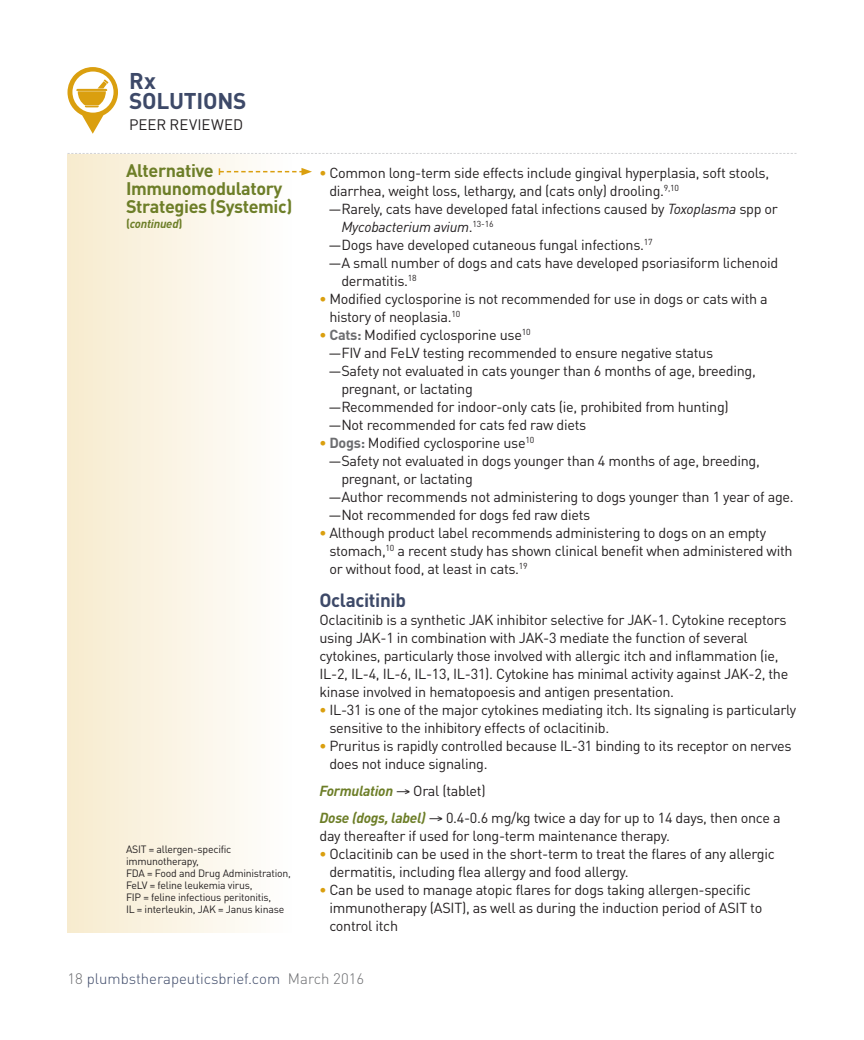
<style>
.page{position:relative;width:864px;height:1040px;background:#fff}
.page>*{position:absolute;margin:0;border:0;box-sizing:border-box;transform-origin:0 0}
.t1{font:700 22.5px "DINOT";letter-spacing:-.01em;color:#3d4968}
.Rx_Ahead{font:700 18.9px "DINOT";letter-spacing:-.02em;color:#3d4968}
.WOC_Body{font:700 18px/18px "DINOT";letter-spacing:-.02em;color:#6d7e28}
.t2{font:300 15px "DINOT";color:#3d4968}
.t3{font:15px "DINOT";color:#231f20}
.Rx_Body_copy{font:14.4px/18px "DINOT";letter-spacing:-.02em;color:#231f20}
.WOC_Body-2{font:italic 700 12px "DINOT";letter-spacing:-.02em;color:#6d7e28}
.Footnote{font:10.5px/12px "DINOT";letter-spacing:-.02em;color:#231f20}
.s1{font-style:normal}
.s2{font-weight:700;color:#da9f0f}
.s3{font-style:italic}
.s4{font-weight:700;color:#6c6d70}
.s5{font-weight:700;font-style:italic;color:#6d7e28}
.s6{color:#6c6d70}
</style>
<div class="page">
<div style="left:68px;top:154px;width:224px;height:778px;background:linear-gradient(to right,#f7ebce,#fefefe)"></div>
<svg style="left:68px;top:153px;width:728px;height:1px"></svg>
<svg style="left:68px;top:67px;width:50px;height:67px"></svg>
<svg style="left:219px;top:168px;width:93px;height:7px"></svg>
<p class="t1" style="left:129px;top:66px;width:28px">Rx</p>
<p class="t1" style="left:129px;top:86px;width:119px">SOLUTIONS</p>
<p class="t3" style="left:129px;top:115px;width:116px">PEER REVIEWED</p>
<p class="WOC_Body" style="left:126px;top:161px;width:168px">Alternative<br>Immunomodulatory<br>Strategies (Systemic)</p>
<p class="WOC_Body-2" style="left:126px;top:216px;width:58px"><span class="s1">(</span>continued<span class="s1">)</span></p>
<p class="Footnote" style="left:126px;top:843px;width:167px">ASIT = allergen-specific immunotherapy,<br>FDA = Food and Drug Administration,<br>FeLV = feline leukemia virus,<br>FIP = feline infectious peritonitis,<br>IL = interleukin, JAK = Janus kinase</p>
<p class="Rx_Body_copy" style="left:329px;top:163px;width:441px;text-indent:-10px"><span class="s2">•</span> Common long-term side effects include gingival hyperplasia, soft stools, diarrhea, weight loss, lethargy, and (cats only) drooling.<sup>9,10</sup></p>
<p class="Rx_Body_copy" style="left:341px;top:199px;width:438px;text-indent:-13px">—Rarely, cats have developed fatal infections caused by <span class="s3">Toxoplasma</span> spp or<br><span class="s3">Mycobacterium avium</span>.<sup>13-16</sup></p>
<p class="Rx_Body_copy" style="left:328px;top:235px;width:326px">—Dogs have developed cutaneous fungal infections.<sup>17</sup></p>
<p class="Rx_Body_copy" style="left:341px;top:253px;width:438px;text-indent:-13px">—A small number of dogs and cats have developed psoriasiform lichenoid dermatitis.<sup>18</sup></p>
<p class="Rx_Body_copy" style="left:329px;top:289px;width:440px;text-indent:-10px"><span class="s2">•</span> Modified cyclosporine is not recommended for use in dogs or cats with a history of neoplasia.<sup>10</sup></p>
<p class="Rx_Body_copy" style="left:320px;top:325px;width:213px"><span class="s2">•</span> <span class="s4">Cats:</span> Modified cyclosporine use<sup>10</sup></p>
<p class="Rx_Body_copy" style="left:328px;top:343px;width:386px">—FIV and FeLV testing recommended to ensure negative status</p>
<p class="Rx_Body_copy" style="left:341px;top:361px;width:416px;text-indent:-13px">—Safety not evaluated in cats younger than 6 months of age, breeding, pregnant, or lactating</p>
<p class="Rx_Body_copy" style="left:328px;top:397px;width:402px">—Recommended for indoor-only cats (ie, prohibited from hunting)</p>
<p class="Rx_Body_copy" style="left:328px;top:415px;width:259px">—Not recommended for cats fed raw diets</p>
<p class="Rx_Body_copy" style="left:320px;top:433px;width:216px"><span class="s2">•</span> <span class="s4">Dogs:</span> Modified cyclosporine use<sup>10</sup></p>
<p class="Rx_Body_copy" style="left:341px;top:451px;width:420px;text-indent:-13px">—Safety not evaluated in dogs younger than 4 months of age, breeding, pregnant, or lactating</p>
<p class="Rx_Body_copy" style="left:328px;top:487px;width:467px">—Author recommends not administering to dogs younger than 1 year of age.</p>
<p class="Rx_Body_copy" style="left:328px;top:505px;width:263px">—Not recommended for dogs fed raw diets</p>
<p class="Rx_Body_copy" style="left:329px;top:523px;width:465px;text-indent:-10px"><span class="s2">•</span> Although product label recommends administering to dogs on an empty stomach,<sup>10</sup> a recent study has shown clinical benefit when administered with or without food, at least in cats.<sup>19</sup></p>
<p class="Rx_Ahead" style="left:320px;top:587px;width:88px">Oclacitinib</p>
<p class="Rx_Body_copy" style="left:320px;top:610px;width:470px">Oclacitinib is a synthetic JAK inhibitor selective for JAK-1. Cytokine receptors using JAK-1 in combination with JAK-3 mediate the function of several cytokines, particularly those involved with allergic itch and inflammation (ie, IL-2, IL-4, IL-6, IL-13, IL-31). Cytokine has minimal activity against JAK-2, the kinase involved in hematopoesis and antigen presentation.</p>
<p class="Rx_Body_copy" style="left:329px;top:700px;width:468px;text-indent:-10px"><span class="s2">•</span> IL-31 is one of the major cytokines mediating itch. Its signaling is particularly sensitive to the inhibitory effects of oclacitinib.</p>
<p class="Rx_Body_copy" style="left:329px;top:736px;width:464px;text-indent:-10px"><span class="s2">•</span> Pruritus is rapidly controlled because IL-31 binding to its receptor on nerves does not induce signaling.</p>
<p class="Rx_Body_copy" style="left:320px;top:781px;width:168px"><span class="s5">Formulation</span> → Oral (tablet)</p>
<p class="Rx_Body_copy" style="left:320px;top:808px;width:463px"><span class="s5">Dose (dogs, label)</span> → 0.4-0.6 mg/kg twice a day for up to 14 days, then once a day thereafter if used for long-term maintenance therapy.</p>
<p class="Rx_Body_copy" style="left:329px;top:844px;width:447px;text-indent:-10px"><span class="s2">•</span> Oclacitinib can be used in the short-term to treat the flares of any allergic dermatitis, including flea allergy and food allergy.</p>
<p class="Rx_Body_copy" style="left:329px;top:880px;width:435px;text-indent:-10px"><span class="s2">•</span> Can be used to manage atopic flares for dogs taking allergen-specific immunotherapy (ASIT), as well as during the induction period of ASIT to control itch</p>
<p class="t2" style="left:68px;top:969px;width:298px"><span class="s6">18</span> plumbstherapeuticsbrief.com <span class="s6">March 2016</span></p>
</div>
